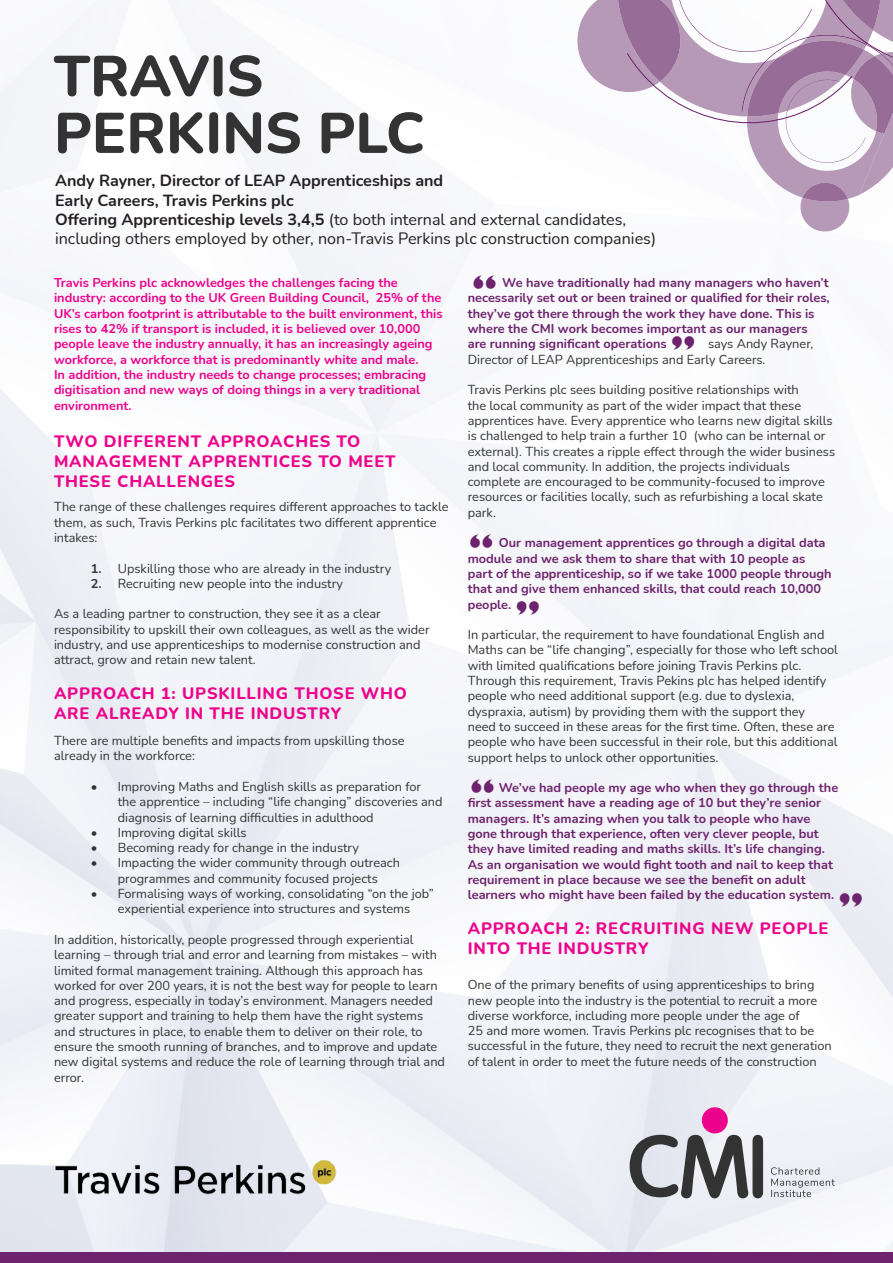
<style>
.page{position:relative;width:893px;height:1263px;background:#fff}
.page>*{position:absolute;margin:0;border:0;box-sizing:border-box;transform-origin:0 0}
.t1{font:800 57px "Nunito";color:#323332}
.t2{font:800 29.4px "Gill Sans";color:#6d236d}
.t3{font:800 16.5px/19.8px "Nunito";letter-spacing:.05em;color:#ed028c}
.t4{font:16.2px/19.4px "Nunito";color:#231f20}
.t5{font:700 16.2px/19.4px "Nunito";color:#231f20}
.t6{font:12.75px/15.3px "Nunito";color:#323332}
.t7{font:700 12.75px/15.3px "Nunito";color:#6d236d}
.t8{font:700 12.75px/15.3px "Nunito";color:#ed028c}
.s1{font-weight:700}
</style>
<div class="page">
<div style="left:0;top:0;width:893px;height:1263px;background:linear-gradient(to bottom,#fbfbfd,#edeff5)"></div>
<svg style="left:630px;top:1135px;width:133px;height:63px;background:#8d8e91"></svg>
<div style="left:702px;top:1107px;width:26px;height:26px;background:#ed028c;border-radius:50%"></div>
<svg style="left:771px;top:1167px;width:64px;height:30px;background:#d1d3d8"></svg>
<img style="left:9px;top:1157px;width:374px;height:49px">
<div style="left:0;top:1252px;width:893px;height:11px;background:#6d236d"></div>
<svg style="left:570px;top:0;width:323px;height:235px"></svg>
<p class="t1" style="left:54px;top:35px;width:211px">TRAVIS</p>
<p class="t1" style="left:54px;top:92px;width:372px">PERKINS PLC</p>
<p class="t5" style="left:55px;top:170px;width:390px">Andy Rayner, Director of LEAP Apprenticeships and<br>Early Careers, Travis Perkins plc</p>
<p class="t4" style="left:55px;top:209px;width:603px"><span class="s1">Offering Apprenticeship levels 3,4,5</span> (to both internal and external candidates, including others employed by other, non-Travis Perkins plc construction companies)</p>
<p class="t7" style="left:468px;top:275px;width:363px;text-align:right">We have traditionally had many managers who haven’t necessarily set out or been trained or qualified for their roles,</p>
<p class="t2" style="left:472px;top:268px;width:26px">“</p>
<p class="t7" style="left:468px;top:305px;width:348px">they’ve got there through the work they have done. This is where the CMI work becomes important as our managers are running significant operations</p>
<p class="t8" style="left:54px;top:275px;width:390px">Travis Perkins plc acknowledges the challenges facing the industry: according to the UK Green Building Council, 25% of the UK’s carbon footprint is attributable to the built environment, this rises to 42% if transport is included, it is believed over 10,000 people leave the industry annually, it has an increasingly ageing workforce, a workforce that is predominantly white and male.<br>In addition, the industry needs to change processes; embracing digitisation and new ways of doing things in a very traditional environment.</p>
<p class="t3" style="left:54px;top:431px;width:343px">TWO DIFFERENT APPROACHES TO<br>MANAGEMENT APPRENTICES TO MEET<br>THESE CHALLENGES</p>
<p class="t6" style="left:54px;top:499px;width:396px">The range of these challenges requires different approaches to tackle them, as such, Travis Perkins plc facilitates two different apprentice intakes:</p>
<p class="t6" style="left:91px;top:560px;width:302px"><span class="s1">1.</span> Upskilling those who are already in the industry</p>
<p class="t6" style="left:91px;top:575px;width:254px"><span class="s1">2.</span> Recruiting new people into the industry</p>
<p class="t6" style="left:54px;top:606px;width:377px">As a leading partner to construction, they see it as a clear responsibility to upskill their own colleagues, as well as the wider industry, and use apprenticeships to modernise construction and attract, grow and retain new talent.</p>
<p class="t3" style="left:54px;top:683px;width:355px">APPROACH 1: UPSKILLING THOSE WHO<br>ARE ALREADY IN THE INDUSTRY</p>
<p class="t6" style="left:54px;top:732px;width:352px">There are multiple benefits and impacts from upskilling those already in the workforce:</p>
<p class="t6" style="left:118px;top:778px;width:326px;text-indent:-27px">• Improving Maths and English skills as preparation for the apprentice – including “life changing” discoveries and diagnosis of learning difficulties in adulthood</p>
<p class="t6" style="left:91px;top:824px;width:157px">• Improving digital skills</p>
<p class="t6" style="left:91px;top:839px;width:270px">• Becoming ready for change in the industry</p>
<p class="t6" style="left:91px;top:855px;width:311px;text-align:center">• Impacting the wider community through outreach programmes and community focused projects</p>
<p class="t6" style="left:91px;top:885px;width:344px;text-align:center">• Formalising ways of working, consolidating “on the job” experiential experience into structures and systems</p>
<p class="t6" style="left:54px;top:931px;width:393px">In addition, historically, people progressed through experiential learning – through trial and error and learning from mistakes – with limited formal management training. Although this approach has worked for over 200 years, it is not the best way for people to learn and progress, especially in today’s environment. Managers needed greater support and training to help them have the right systems and structures in place, to enable them to deliver on their role, to ensure the smooth running of branches, and to improve and update new digital systems and reduce the role of learning through trial and error.</p>
<p class="t2" style="left:695px;top:357px;width:26px;rotate:-180deg">“</p>
<p class="t6" style="left:468px;top:336px;width:347px;text-indent:240px">says Andy Rayner,<br>Director of LEAP Apprenticeships and Early Careers.</p>
<p class="t6" style="left:468px;top:382px;width:369px">Travis Perkins plc sees building positive relationships with<br>the local community as part of the wider impact that these apprentices have. Every apprentice who learns new digital skills is challenged to help train a further 10 (who can be internal or external). This creates a ripple effect through the wider business and local community. In addition, the projects individuals complete are encouraged to be community-focused to improve resources or facilities locally, such as refurbishing a local skate park.</p>
<p class="t7" style="left:468px;top:535px;width:365px;text-indent:31px">Our management apprentices go through a digital data module and we ask them to share that with 10 people as part of the apprenticeship, so if we take 1000 people through that and give them enhanced skills, that could reach 10,000 people.</p>
<p class="t6" style="left:468px;top:626px;width:372px">In particular, the requirement to have foundational English and Maths can be “life changing”, especially for those who left school with limited qualifications before joining Travis Perkins plc.<br>Through this requirement, Travis Pekins plc has helped identify people who need additional support (e.g. due to dyslexia, dyspraxia, autism) by providing them with the support they<br>need to succeed in these areas for the first time. Often, these are people who have been successful in their role, but this additional support helps to unlock other opportunities.</p>
<p class="t7" style="left:468px;top:779px;width:372px;text-indent:31px">We’ve had people my age who when they go through the first assessment have a reading age of 10 but they’re senior managers. It’s amazing when you talk to people who have gone through that experience, often very clever people, but they have limited reading and maths skills. It’s life changing.<br>As an organisation we would fight tooth and nail to keep that requirement in place because we see the benefit on adult learners who might have been failed by the education system.</p>
<p class="t3" style="left:468px;top:918px;width:362px">APPROACH 2: RECRUITING NEW PEOPLE<br>INTO THE INDUSTRY</p>
<p class="t6" style="left:468px;top:977px;width:366px">One of the primary benefits of using apprenticeships to bring new people into the industry is the potential to recruit a more diverse workforce, including more people under the age of<br>25 and more women. Travis Perkins plc recognises that to be successful in the future, they need to recruit the next generation of talent in order to meet the future needs of the construction</p>
<p class="t2" style="left:469px;top:528px;width:26px">“</p>
<p class="t2" style="left:540px;top:621px;width:26px;rotate:-180deg">“</p>
<p class="t2" style="left:471px;top:773px;width:26px">“</p>
<p class="t2" style="left:863px;top:913px;width:26px;rotate:-180deg">“</p>
</div>
